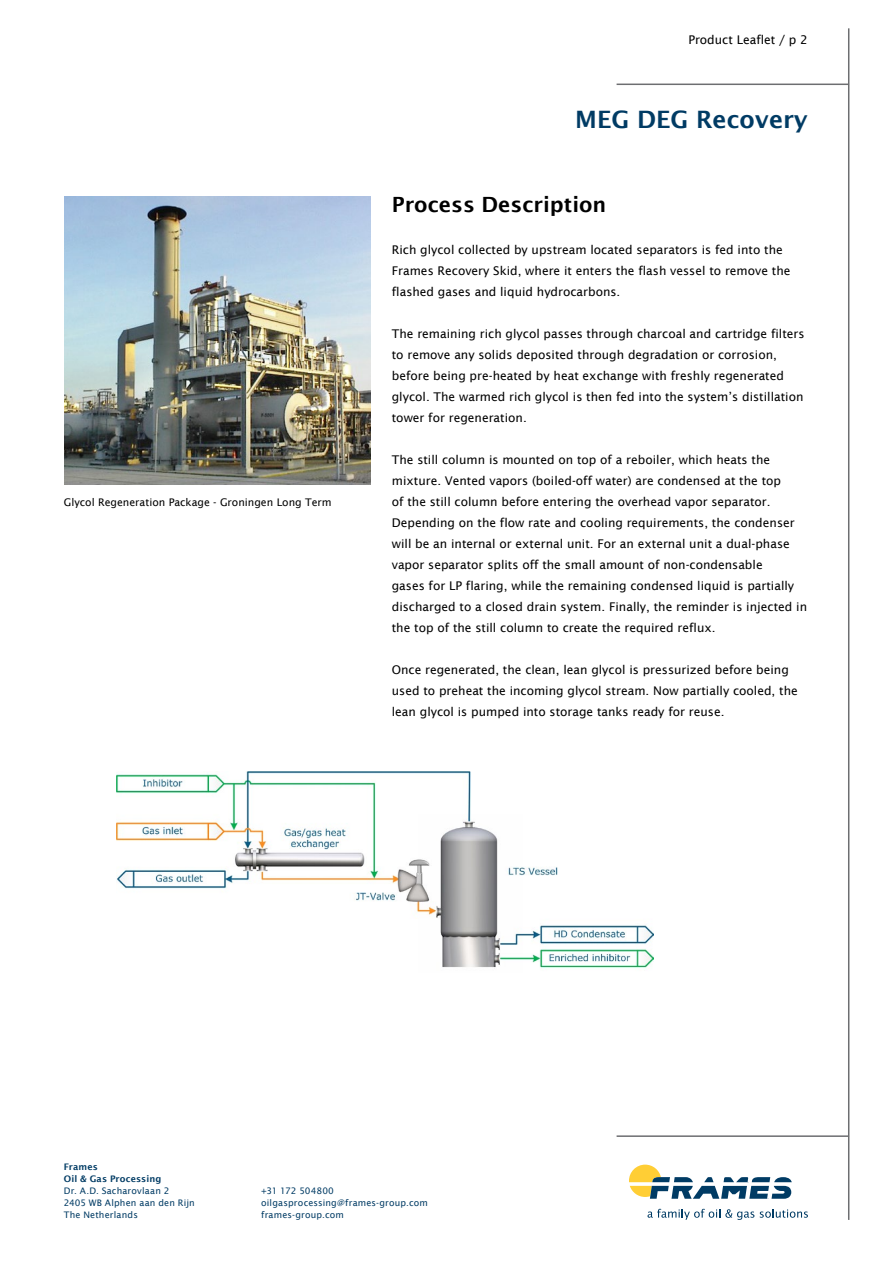
<style>
.page{position:relative;width:893px;height:1263px;background:#fff}
.page>*{position:absolute;margin:0;border:0;box-sizing:border-box;transform-origin:0 0}
.t1{font:600 24px "Lucida Sans";color:#003b64}
.t2{font:600 21px "Lucida Sans";color:#000}
.t3{font:12px/21px "Lucida Sans";color:#000}
.t4{font:10.5px "Lucida Sans";color:#000}
.t5{font:9px/12px "Lucida Sans";letter-spacing:.02em;color:#003b64}
.t6{font:600 9px/12px "Lucida Sans";letter-spacing:.01em;color:#003b64}
</style>
<div class="page">
<hr style="left:848px;top:28px;width:1px;height:1192px;background:#6d6e71">
<hr style="left:617px;top:84px;width:232px;height:1px;background:#6d6e71">
<hr style="left:617px;top:1135px;width:232px;height:2px;background:#6d6e71">
<svg style="left:629px;top:1164px;width:163px;height:35px"></svg>
<svg style="left:647px;top:1209px;width:107px;height:11px"></svg>
<svg style="left:760px;top:1209px;width:48px;height:9px"></svg>
<img style="left:116px;top:772px;width:537px;height:196px">
<img style="left:64px;top:196px;width:307px;height:288px">
<p class="t3" style="left:688px;top:29px;width:121px">Product Leaflet / p 2</p>
<p class="t4" style="left:64px;top:496px;width:269px">Glycol Regeneration Package - Groningen Long Term</p>
<h1 class="t1" style="left:575px;top:105px;width:234px">MEG DEG Recovery</h1>
<h2 class="t2" style="left:392px;top:192px;width:216px">Process Description</h2>
<p class="t3" style="left:392px;top:239px;width:400px">Rich glycol collected by upstream located separators is fed into the<br>Frames Recovery Skid, where it enters the flash vessel to remove the flashed gases and liquid hydrocarbons.</p>
<p class="t3" style="left:392px;top:323px;width:414px">The remaining rich glycol passes through charcoal and cartridge filters to remove any solids deposited through degradation or corrosion, before being pre-heated by heat exchange with freshly regenerated glycol. The warmed rich glycol is then fed into the system’s distillation tower for regeneration.</p>
<p class="t3" style="left:392px;top:449px;width:417px">The still column is mounted on top of a reboiler, which heats the mixture. Vented vapors (boiled-off water) are condensed at the top<br>of the still column before entering the overhead vapor separator.<br>Depending on the flow rate and cooling requirements, the condenser will be an internal or external unit. For an external unit a dual-phase vapor separator splits off the small amount of non-condensable<br>gases for LP flaring, while the remaining condensed liquid is partially discharged to a closed drain system. Finally, the reminder is injected in the top of the still column to create the required reflux.</p>
<p class="t3" style="left:392px;top:659px;width:408px">Once regenerated, the clean, lean glycol is pressurized before being used to preheat the incoming glycol stream. Now partially cooled, the lean glycol is pumped into storage tanks ready for reuse.</p>
<p class="t6" style="left:64px;top:1161px;width:99px">Frames<br>Oil &amp; Gas Processing</p>
<p class="t5" style="left:64px;top:1185px;width:133px">Dr. A.D. Sacharovlaan 2<br>2405 WB Alphen aan den Rijn<br>The Netherlands</p>
<p class="t5" style="left:261px;top:1185px;width:168px">+31 172 504800 oilgasprocessing@frames-group.com frames-group.com</p>
</div>
